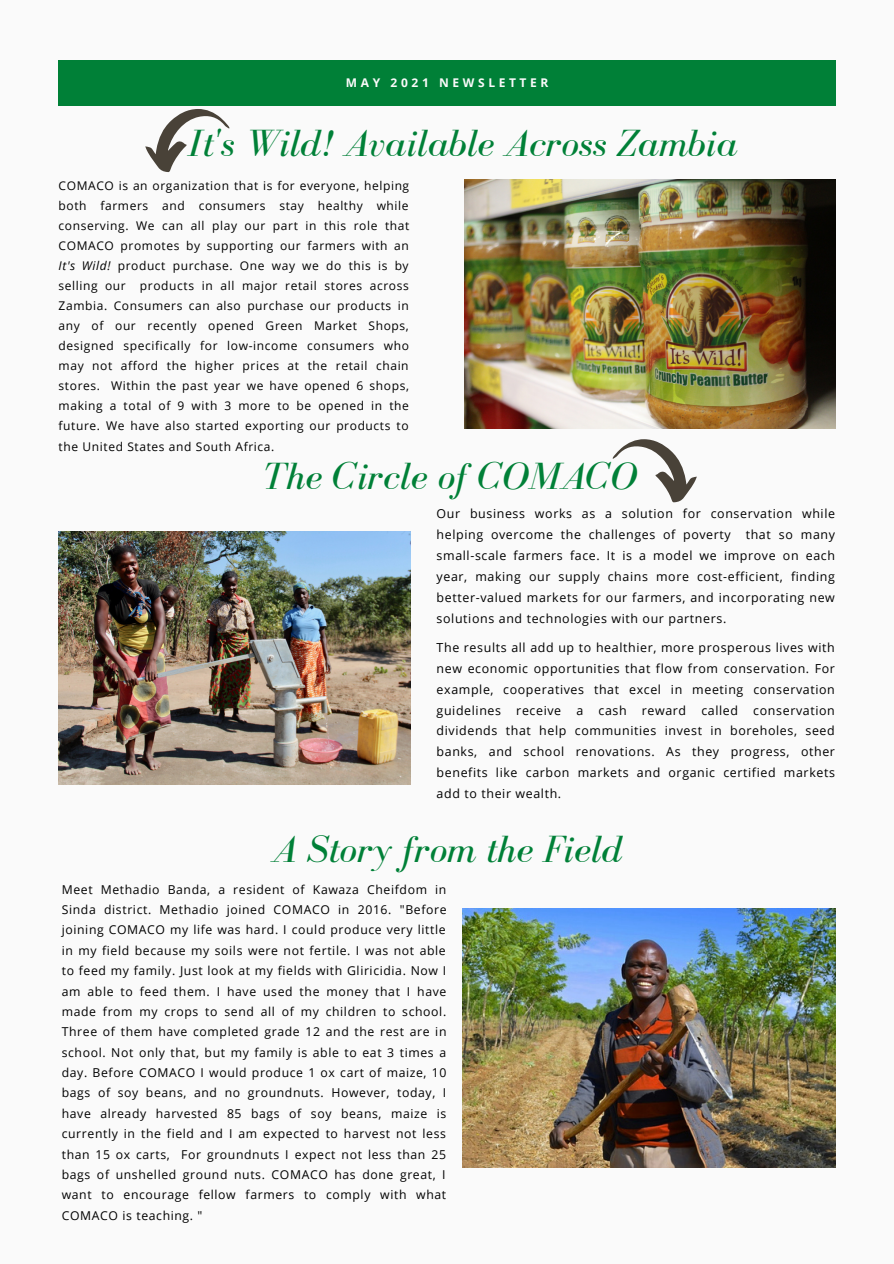
<style>
.page{position:relative;width:894px;height:1264px;background:#fff}
.page>*{position:absolute;margin:0;border:0;box-sizing:border-box;transform-origin:0 0}
.t1{font:italic 39px "Bodoni FLF";color:#008037}
.t2{font:12.45px/21px "Open Sans";letter-spacing:.05em;color:#000;text-align:justify}
.t3{font:12.15px/20.4px "Open Sans";letter-spacing:.05em;color:#000;text-align:justify}
.t4{font:12px/20px "Open Sans";letter-spacing:.05em;color:#000;text-align:justify}
.t5{font:700 12px "Open Sans";letter-spacing:.3em;color:#fafafa}
.s1{font-style:italic}
</style>
<div class="page">
<div style="left:0;top:0;width:893px;height:1263px;background:#fafafa"></div>
<div style="left:59px;top:60px;width:776px;height:45px;background:#008037"></div>
<img style="left:464px;top:179px;width:371px;height:249px">
<img style="left:59px;top:531px;width:351px;height:253px">
<img style="left:462px;top:908px;width:373px;height:259px">
<svg style="left:145px;top:109px;width:84px;height:63px"></svg>
<svg style="left:612px;top:439px;width:84px;height:63px"></svg>
<p class="t5" style="left:346px;top:74px;width:204px">MAY 2021 NEWSLETTER</p>
<p class="t1" style="left:187px;top:122px;width:551px">It's Wild! Available Across Zambia</p>
<p class="t4" style="left:59px;top:175px;width:352px">COMACO is an organization that is for everyone, helping both farmers and consumers stay healthy while conserving. We can all play our part in this role that COMACO promotes by supporting our farmers with an <span class="s1">It's Wild!</span> product purchase. One way we do this is by selling our products in all major retail stores across Zambia. Consumers can also purchase our products in any of our recently opened Green Market Shops, designed specifically for low-income consumers who may not afford the higher prices at the retail chain stores. Within the past year we have opened 6 shops, making a total of 9 with 3 more to be opened in the future. We have also started exporting our products to the United States and South Africa.</p>
<p class="t1" style="left:263px;top:455px;width:375px">The Circle of COMACO</p>
<p class="t2" style="left:436px;top:503px;width:400px">Our business works as a solution for conservation while helping overcome the challenges of poverty that so many small-scale farmers face. It is a model we improve on each year, making our supply chains more cost-efficient, finding better-valued markets for our farmers, and incorporating new solutions and technologies with our partners.</p>
<p class="t2" style="left:436px;top:636px;width:400px">The results all add up to healthier, more prosperous lives with new economic opportunities that flow from conservation. For example, cooperatives that excel in meeting conservation guidelines receive a cash reward called conservation dividends that help communities invest in boreholes, seed banks, and school renovations. As they progress, other benefits like carbon markets and organic certified markets add to their wealth.</p>
<p class="t1" style="left:272px;top:828px;width:351px">A Story from the Field</p>
<p class="t3" style="left:62px;top:878px;width:386px">Meet Methadio Banda, a resident of Kawaza Cheifdom in Sinda district. Methadio joined COMACO in 2016. "Before joining COMACO my life was hard. I could produce very little in my field because my soils were not fertile. I was not able to feed my family. Just look at my fields with Gliricidia. Now I am able to feed them. I have used the money that I have made from my crops to send all of my children to school.<br>Three of them have completed grade 12 and the rest are in school. Not only that, but my family is able to eat 3 times a day. Before COMACO I would produce 1 ox cart of maize, 10 bags of soy beans, and no groundnuts. However, today, I have already harvested 85 bags of soy beans, maize is currently in the field and I am expected to harvest not less than 15 ox carts, For groundnuts I expect not less than 25 bags of unshelled ground nuts. COMACO has done great, I want to encourage fellow farmers to comply with what COMACO is teaching. "</p>
</div>
